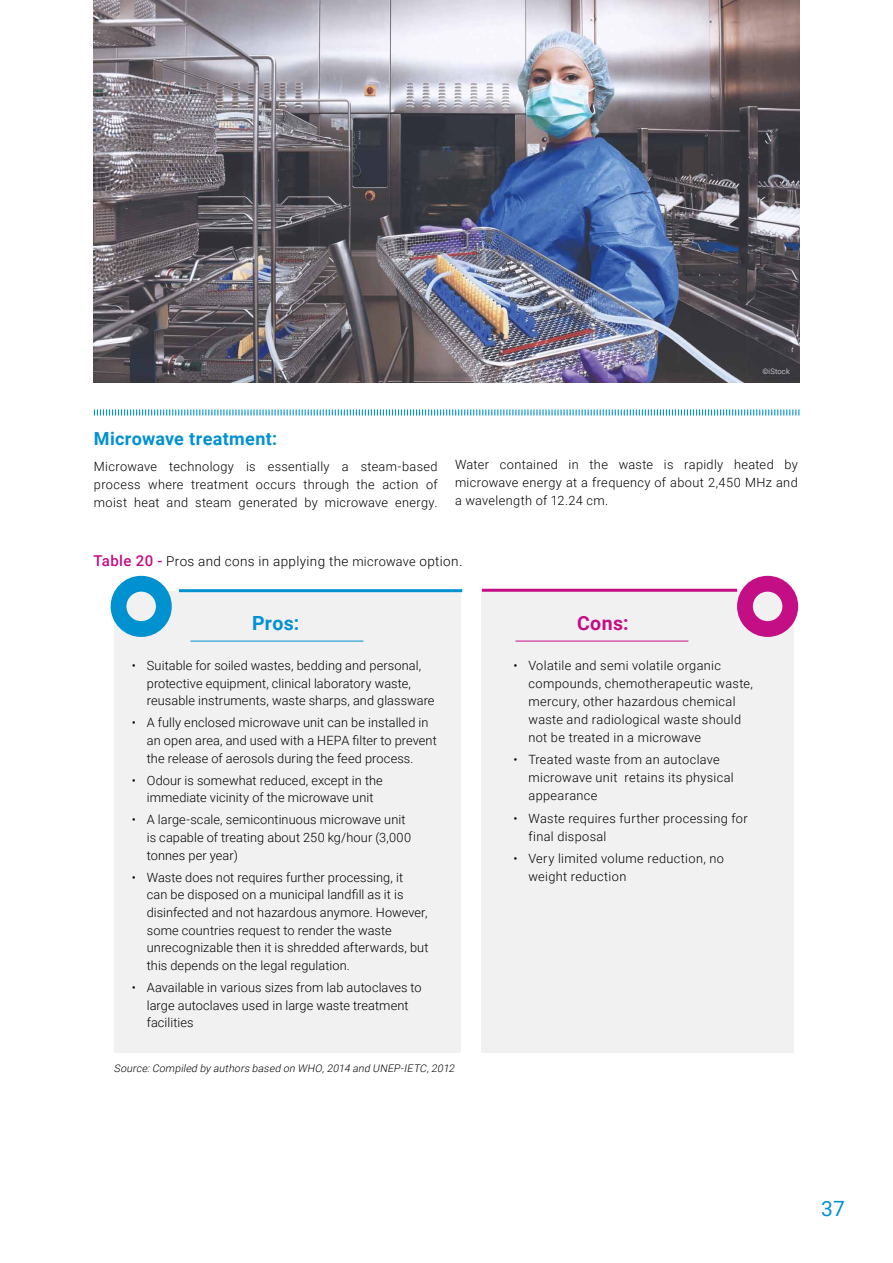
<style>
.page{position:relative;width:893px;height:1263px;background:#fff}
.page>*{position:absolute;margin:0;border:0;box-sizing:border-box;transform-origin:0 0}
.t1{font:21px "Roboto";color:#0091d1}
.t2{font:700 19.5px "Roboto";color:#0091d1}
.t3{font:700 19.5px "Roboto";color:#c40e85}
.t4{font:700 18px "Roboto";letter-spacing:.02em;color:#0091d1}
.t5{font:300 13.5px "Roboto";letter-spacing:.025em;color:#000}
.t6{font:300 12.75px/17.7px "Roboto";letter-spacing:.01em;color:#000}
.t7{font:300 12.75px/18px "Roboto";letter-spacing:.03em;color:#000}
.t8{font:italic 300 10.5px "Roboto";color:#000}
.t9{font:300 7.5px "Roboto";letter-spacing:.025em;color:#fff}
.s1{font-weight:500;font-size:15px;color:#c40e85}
.s2{font-size:12.75px}
</style>
<div class="page">
<div style="left:482px;top:589px;width:312px;height:464px;background:#f1f1f2"></div>
<div style="left:114px;top:591px;width:347px;height:462px;background:#f1f1f2"></div>
<img style="left:94px;top:0;width:705px;height:383px">
<hr style="left:482px;top:589px;width:255px;height:3px;background:#c40e85">
<hr style="left:179px;top:589px;width:283px;height:3px;background:#0091d1">
<hr style="left:190px;top:641px;width:173px;height:1px;background:#0091d1">
<hr style="left:515px;top:641px;width:173px;height:1px;background:#c40e85">
<div style="left:111px;top:576px;width:61px;height:61px;border:16px solid #0091d1;border-radius:50%"></div>
<div style="left:737px;top:576px;width:61px;height:61px;border:16px solid #c40e85;border-radius:50%"></div>
<svg style="left:93px;top:409px;width:707px;height:7px"></svg>
<p class="t9" style="left:762px;top:366px;width:29px">©iStock</p>
<h3 class="t4" style="left:94px;top:426px;width:185px">Microwave treatment:</h3>
<p class="t6" style="left:94px;top:457px;width:345px;text-align:justify">Microwave technology is essentially a steam-based process where treatment occurs through the action of moist heat and steam generated by microwave energy.</p>
<p class="t6" style="left:455px;top:455px;width:344px;text-align:justify">Water contained in the waste is rapidly heated by microwave energy at a frequency of about 2,450 MHz and a wavelength of 12.24 cm.</p>
<p class="t5" style="left:94px;top:552px;width:370px"><span class="s1">Table 20 -</span> Pros and cons in applying the <span class="s2">microwave</span> option.</p>
<h2 class="t2" style="left:252px;top:609px;width:49px">Pros:</h2>
<h2 class="t3" style="left:577px;top:609px;width:53px">Cons:</h2>
<p class="t6" style="left:147px;top:656px;width:289px;text-indent:-15px">• Suitable for soiled wastes, bedding and personal, protective equipment, clinical laboratory waste, reusable instruments, waste sharps, and glassware</p>
<p class="t6" style="left:147px;top:713px;width:291px;text-indent:-15px">• A fully enclosed microwave unit can be installed in an open area, and used with a HEPA filter to prevent the release of aerosols during the feed process.</p>
<p class="t6" style="left:132px;top:771px;width:253px;text-align:center">• Odour is somewhat reduced, except in the immediate vicinity of the microwave unit</p>
<p class="t6" style="left:147px;top:810px;width:266px;text-indent:-15px">• A large-scale, semicontinuous microwave unit is capable of treating about 250 kg/hour (3,000 tonnes per year)</p>
<p class="t6" style="left:147px;top:868px;width:283px;text-indent:-15px">• Waste does not requires further processing, it<br>can be disposed on a municipal landfill as it is disinfected and not hazardous anymore. However, some countries request to render the waste unrecognizable then it is shredded afterwards, but this depends on the legal regulation.</p>
<p class="t6" style="left:147px;top:978px;width:276px;text-indent:-15px">• Aavailable in various sizes from lab autoclaves to large autoclaves used in large waste treatment facilities</p>
<p class="t8" style="left:114px;top:1061px;width:344px">Source:Compiled by authors based on WHO,2014 and UNEP-IETC,2012</p>
<p class="t7" style="left:528px;top:656px;width:226px;text-indent:-15px">• Volatile and semi volatile organic compounds, chemotherapeutic waste, mercury, other hazardous chemical waste and radiological waste should not be treated in a microwave</p>
<p class="t6" style="left:528px;top:750px;width:207px;text-indent:-15px">• Treated waste from an autoclave microwave unit retains its physical appearance</p>
<p class="t6" style="left:528px;top:808px;width:221px;text-indent:-15px">• Waste requires further processing for final disposal</p>
<p class="t7" style="left:528px;top:849px;width:197px;text-indent:-15px">• Very limited volume reduction, no weight reduction</p>
<h1 class="t1" style="left:821px;top:1194px;width:25px">37</h1>
</div>
